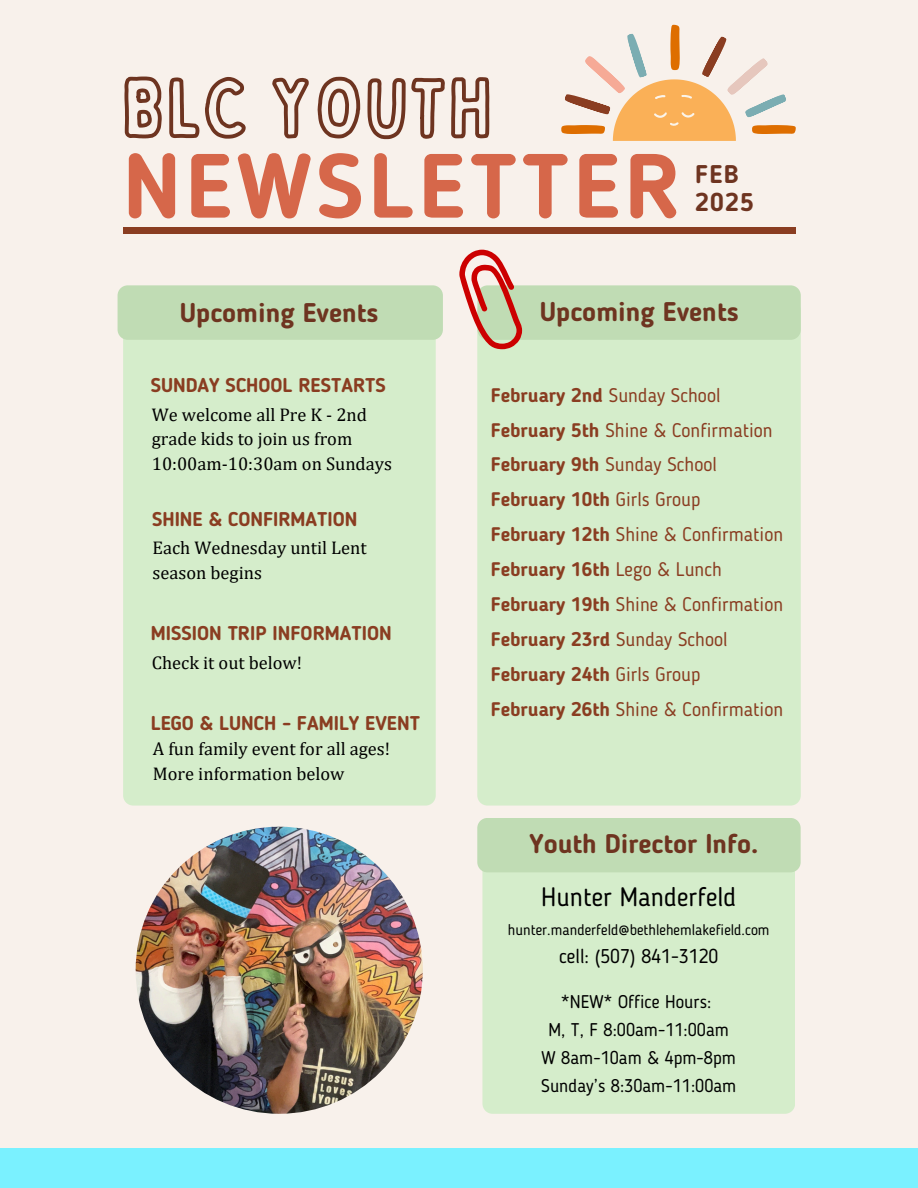
<style>
.page{position:relative;width:918px;height:1188px;background:#f8f1eb}
.page>*{position:absolute;margin:0;border:0;box-sizing:border-box;transform-origin:0 0}
.t1{font:700 90.3px "Blogger Sans";letter-spacing:.05em;color:#d6674a}
.t2{font:700 26.85px "Blogger Sans";color:#6e3420}
.t3{font:26.25px "Blogger Sans";color:#000}
.t4{font:700 25.35px "Blogger Sans";letter-spacing:.05em;color:#6e3420}
.t5{font:700 19.8px "Blogger Sans";color:#8a3d21}
.t6{font:19.8px "Blogger Sans";color:#000}
.t7{font:19.5px/34.8px "Blogger Sans";color:#8a3d21}
.t8{font:18.45px/24.8px "Cambria";color:#000}
.t9{font:18.3px/28px "Blogger Sans";color:#000;text-align:center}
.t10{font:15px "Blogger Sans";color:#000}
.s1{font-weight:700}
</style>
<div class="page">
<svg style="left:561px;top:25px;width:235px;height:116px"></svg>
<svg style="left:124px;top:76px;width:366px;height:64px"></svg>
<div style="left:123px;top:340px;width:313px;height:466px;background:#d5edcb"></div>
<div style="left:118px;top:285px;width:325px;height:55px;background:#c0dcb4"></div>
<div style="left:477px;top:349px;width:324px;height:457px;background:#d5edcb"></div>
<div style="left:123px;top:228px;width:672px;height:6px;background:#8a3d21"></div>
<div style="left:482px;top:872px;width:313px;height:242px;background:#d5edcb"></div>
<div style="left:477px;top:818px;width:324px;height:54px;background:#c0dcb4"></div>
<svg style="left:459px;top:250px;width:342px;height:99px"></svg>
<div style="left:1px;top:1149px;width:917px;height:39px;background:#7af1ff"></div>
<img style="left:136px;top:827px;width:287px;height:287px;border-radius:50%">
<h1 class="t1" style="left:123px;top:149px;width:559px">NEWSLETTER</h1>
<p class="t4" style="left:695px;top:164px;width:45px">FEB</p>
<p class="t4" style="left:695px;top:192px;width:60px">2025</p>
<h4 class="t2" style="left:180px;top:302px;width:200px">Upcoming Events</h4>
<h3 class="t2" style="left:540px;top:301px;width:200px">Upcoming Events</h3>
<h2 class="t5" style="left:151px;top:377px;width:237px">SUNDAY SCHOOL RESTARTS</h2>
<p class="t8" style="left:152px;top:402px;width:242px">We welcome all Pre K - 2nd grade kids to join us from<br>10:00am-10:30am on Sundays</p>
<h3 class="t5" style="left:152px;top:511px;width:207px">SHINE &amp; CONFIRMATION</h3>
<h4 class="t8" style="left:153px;top:535px;width:216px">Each Wednesday until Lent season begins</h4>
<h3 class="t5" style="left:151px;top:625px;width:242px">MISSION TRIP INFORMATION</h3>
<h4 class="t8" style="left:152px;top:650px;width:152px">Check it out below!</h4>
<p class="t5" style="left:151px;top:715px;width:271px">LEGO &amp; LUNCH - FAMILY EVENT</p>
<p class="t8" style="left:153px;top:736px;width:239px">A fun family event for all ages!<br>More information below</p>
<h3 class="t7" style="left:491px;top:379px;width:294px"><span class="s1">February 2nd</span> Sunday School<br><span class="s1">February 5th</span> Shine &amp; Confirmation<br><span class="s1">February 9th</span> Sunday School<br><span class="s1">February 10th</span> Girls Group<br><span class="s1">February 12th</span> Shine &amp; Confirmation<br><span class="s1">February 16th</span> Lego &amp; Lunch<br><span class="s1">February 19th</span> Shine &amp; Confirmation<br><span class="s1">February 23rd</span> Sunday School<br><span class="s1">February 24th</span> Girls Group<br><span class="s1">February 26th</span> Shine &amp; Confirmation</h3>
<h4 class="t2" style="left:530px;top:833px;width:230px">Youth Director Info.</h4>
<p class="t3" style="left:541px;top:886px;width:197px">Hunter Manderfeld</p>
<h2 class="t10" style="left:508px;top:924px;width:263px">hunter.manderfeld@bethlehemlakefield.com</h2>
<h4 class="t6" style="left:559px;top:948px;width:161px">cell: (507) 841-3120</h4>
<p class="t9" style="left:541px;top:989px;width:197px">*NEW* Office Hours:<br>M, T, F 8:00am-11:00am<br>W 8am-10am &amp; 4pm-8pm<br>Sunday’s 8:30am-11:00am</p>
</div>
